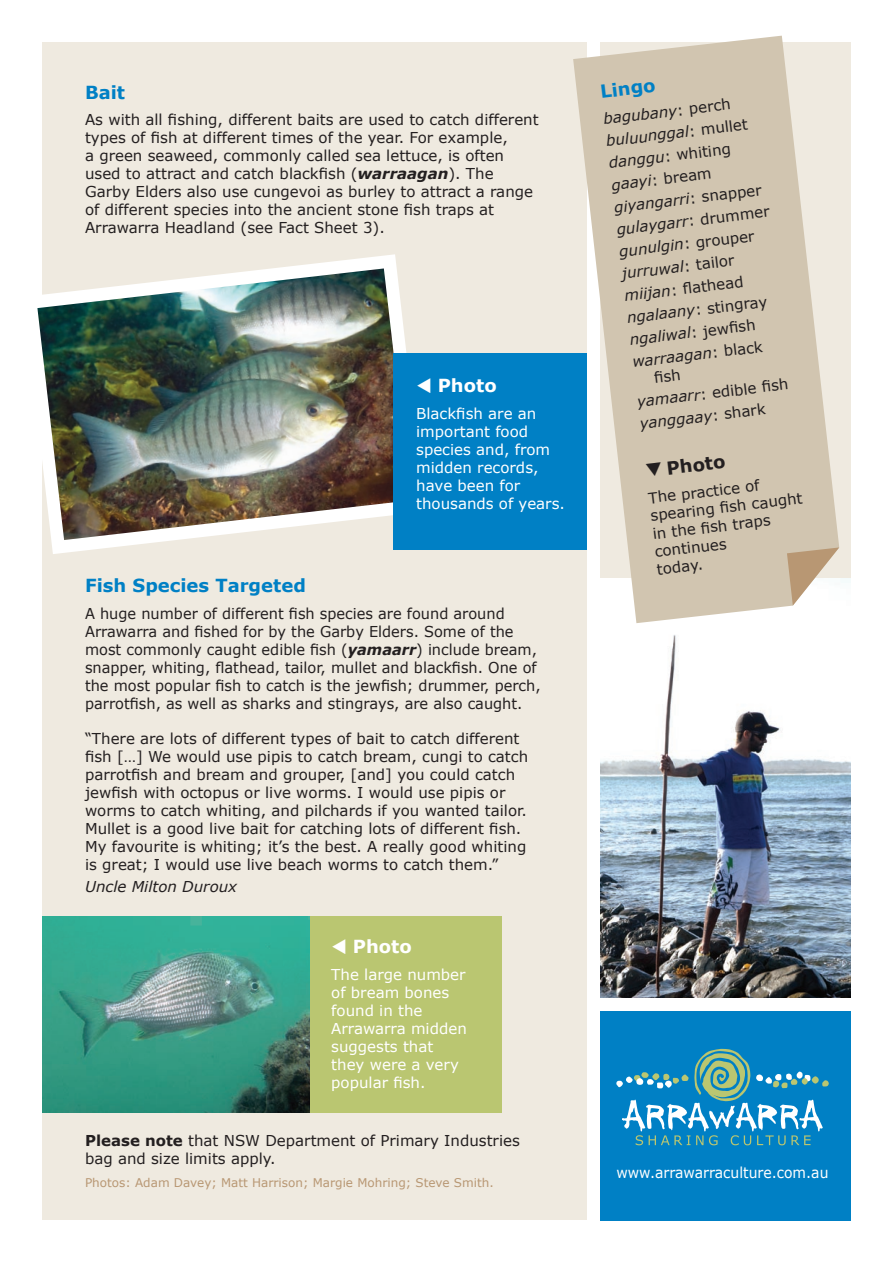
<style>
.page{position:relative;width:893px;height:1263px;background:#fff}
.page>*{position:absolute;margin:0;border:0;box-sizing:border-box;transform-origin:0 0}
.t1{font:700 18px "Verdana";color:#0080c5}
.t2{font:700 18px "Verdana";color:#fff}
.t3{font:700 18px "Verdana";color:#231f20}
.t4{font:15px/18px "Verdana";color:#231f20}
.t5{font:italic 15px/22.2px "Verdana";color:#231f20}
.t6{font:15px/18px "Verdana";color:#fff}
.t7{font:15px "Verdana";color:#fff;scale:.93 1}
.t8{font:12px "Verdana";color:#b89773}
.s1{font-weight:700;font-style:italic}
.s2{font-weight:700}
.s3{font-style:normal}
.s4{font-style:italic}
</style>
<div class="page">
<div style="left:43px;top:43px;width:544px;height:1177px;background:#efeae0"></div>
<div style="left:600px;top:43px;width:250px;height:955px;background:#efeae0"></div>
<div style="left:600px;top:1011px;width:250px;height:209px;background:#0080c5"></div>
<img style="left:600px;top:578px;width:250px;height:420px">
<svg style="left:573px;top:36px;width:266px;height:587px;fill:#d1c5b0"></svg>
<svg style="left:787px;top:547px;width:52px;height:59px;background:#d7c6b3"></svg>
<svg style="left:616px;top:1049px;width:213px;height:96px"></svg>
<svg style="left:42px;top:254px;width:383px;height:300px"></svg>
<img style="left:37px;top:268px;width:374px;height:272px">
<div style="left:393px;top:354px;width:194px;height:196px;background:#0080c5"></div>
<div style="left:43px;top:916px;width:459px;height:196px;background:#bac671"></div>
<img style="left:43px;top:916px;width:266px;height:196px">
<p class="t1" style="left:85px;top:81px;width:42px">Bait</p>
<p class="t4" style="left:85px;top:110px;width:455px">As with all fishing, different baits are used to catch different types of fish at different times of the year. For example,<br>a green seaweed, commonly called sea lettuce, is often used to attract and catch blackfish (<span class="s1">warraagan</span>). The Garby Elders also use cungevoi as burley to attract a range of different species into the ancient stone fish traps at Arrawarra Headland (see Fact Sheet 3).</p>
<p class="t2" style="left:416px;top:374px;width:82px">▼ Photo</p>
<p class="t6" style="left:416px;top:404px;width:150px">Blackfish are an important food species and, from midden records, have been for thousands of years.</p>
<p class="t1" style="left:85px;top:574px;width:222px">Fish Species Targeted</p>
<p class="t4" style="left:85px;top:604px;width:457px">A huge number of different fish species are found around Arrawarra and fished for by the Garby Elders. Some of the most commonly caught edible fish (<span class="s1">yamaarr</span>) include bream, snapper, whiting, flathead, tailor, mullet and blackfish. One of the most popular fish to catch is the jewfish; drummer, perch, parrotfish, as well as sharks and stingrays, are also caught.</p>
<p class="t4" style="left:85px;top:729px;width:445px">“There are lots of different types of bait to catch different fish […] We would use pipis to catch bream, cungi to catch parrotfish and bream and grouper, [and] you could catch jewfish with octopus or live worms. I would use pipis or worms to catch whiting, and pilchards if you wanted tailor.<br>Mullet is a good live bait for catching lots of different fish.<br>My favourite is whiting; it’s the best. A really good whiting is great; I would use live beach worms to catch them.”</p>
<p class="t5" style="left:85px;top:875px;width:154px">Uncle Milton Duroux</p>
<p class="t2" style="left:331px;top:935px;width:82px">▼ Photo</p>
<p class="t6" style="left:331px;top:965px;width:137px">The large number of bream bones found in the<br>Arrawarra midden suggests that they were a very popular fish.</p>
<p class="t4" style="left:85px;top:1131px;width:436px"><span class="s2">Please note</span> that NSW Department of Primary Industries bag and size limits apply.</p>
<p class="t8" style="left:85px;top:1175px;width:410px">Photos: Adam Davey; Matt Harrison; Margie Mohring; Steve Smith.</p>
<p class="t1" style="left:599px;top:80px;width:57px;rotate:-7deg">Lingo</p>
<p class="t5" style="left:601px;top:108px;width:156px;rotate:-7deg">bagubany<span class="s3">: perch </span>buluunggal<span class="s3">: mullet </span>danggu<span class="s3">: whiting </span>gaayi<span class="s3">: bream </span>giyangarri<span class="s3">: snapper </span>gulaygarr<span class="s3">: drummer </span>gunulgin<span class="s3">: grouper </span>jurruwal<span class="s3">: tailor </span>miijan<span class="s3">: fl athead </span>ngalaany<span class="s3">: stingray </span>ngaliwal<span class="s3">: jewfi sh </span>warraagan<span class="s3">: black</span></p>
<p class="t4" style="left:633px;top:368px;width:154px;line-height:22.2px;text-indent:20px;rotate:-7deg">fi sh<br><span class="s4">yamaarr</span>: edible fi sh <span class="s4">yanggaay</span>: shark</p>
<p class="t3" style="left:644px;top:459px;width:82px;rotate:-7deg">❑ Photo</p>
<p class="t4" style="left:647px;top:489px;width:155px;rotate:-7deg">The practice of spearing fi sh caught in the fi sh traps continues<br>today.</p>
<p class="t7" style="left:616px;top:1162px;width:230px">www.arrawarraculture.com.au</p>
</div>
